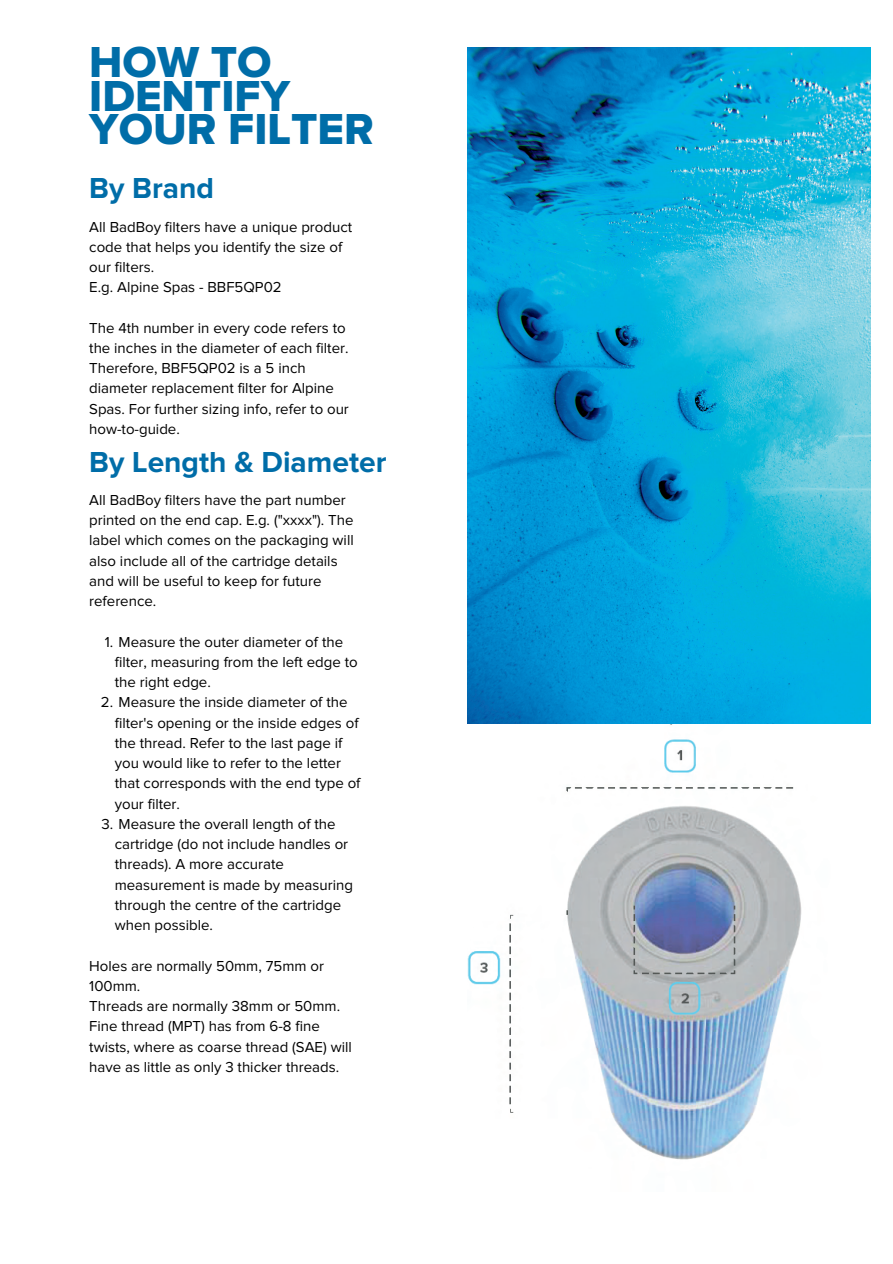
<style>
.page{position:relative;width:893px;height:1264px;background:#fff}
.page>*{position:absolute;margin:0;border:0;box-sizing:border-box;transform-origin:0 0}
.t1{font:45px/33.8px "Proxima Nova Extrabld";color:#006da8}
.t2{font:700 30px "Proxima Nova";color:#006da8}
.t3{font:15px/20.2px "Proxima Nova";color:#000}
</style>
<div class="page">
<img style="left:467px;top:48px;width:403px;height:1112px">
<h1 class="t1" style="left:89px;top:47px;width:286px">HOW TO<br>IDENTIFY<br>YOUR FILTER</h1>
<h2 class="t2" style="left:89px;top:175px;width:126px">By Brand</h2>
<p class="t3" style="left:89px;top:217px;width:264px">All BadBoy filters have a unique product code that helps you identify the size of our filters.<br>E.g. Alpine Spas - BBF5QP02</p>
<p class="t3" style="left:89px;top:318px;width:261px">The 4th number in every code refers to the inches in the diameter of each filter.<br>Therefore, BBF5QP02 is a 5 inch diameter replacement filter for Alpine Spas. For further sizing info, refer to our how-to-guide.</p>
<h2 class="t2" style="left:89px;top:448px;width:299px">By Length &amp; Diameter</h2>
<p class="t3" style="left:89px;top:490px;width:266px">All BadBoy filters have the part number printed on the end cap. E.g. ("xxxx"). The label which comes on the packaging will also include all of the cartridge details and will be useful to keep for future reference.</p>
<p class="t3" style="left:115px;top:632px;width:244px;text-indent:-10px">1. Measure the outer diameter of the filter, measuring from the left edge to the right edge.</p>
<p class="t3" style="left:115px;top:693px;width:247px;text-indent:-14px">2. Measure the inside diameter of the filter's opening or the inside edges of the thread. Refer to the last page if you would like to refer to the letter that corresponds with the end type of your filter.</p>
<p class="t3" style="left:115px;top:814px;width:240px;text-indent:-13px">3. Measure the overall length of the cartridge (do not include handles or threads). A more accurate measurement is made by measuring through the centre of the cartridge when possible.</p>
<p class="t3" style="left:89px;top:956px;width:264px">Holes are normally 50mm, 75mm or<br>100mm.<br>Threads are normally 38mm or 50mm.<br>Fine thread (MPT) has from 6-8 fine twists, where as coarse thread (SAE) will have as little as only 3 thicker threads.</p>
</div>
